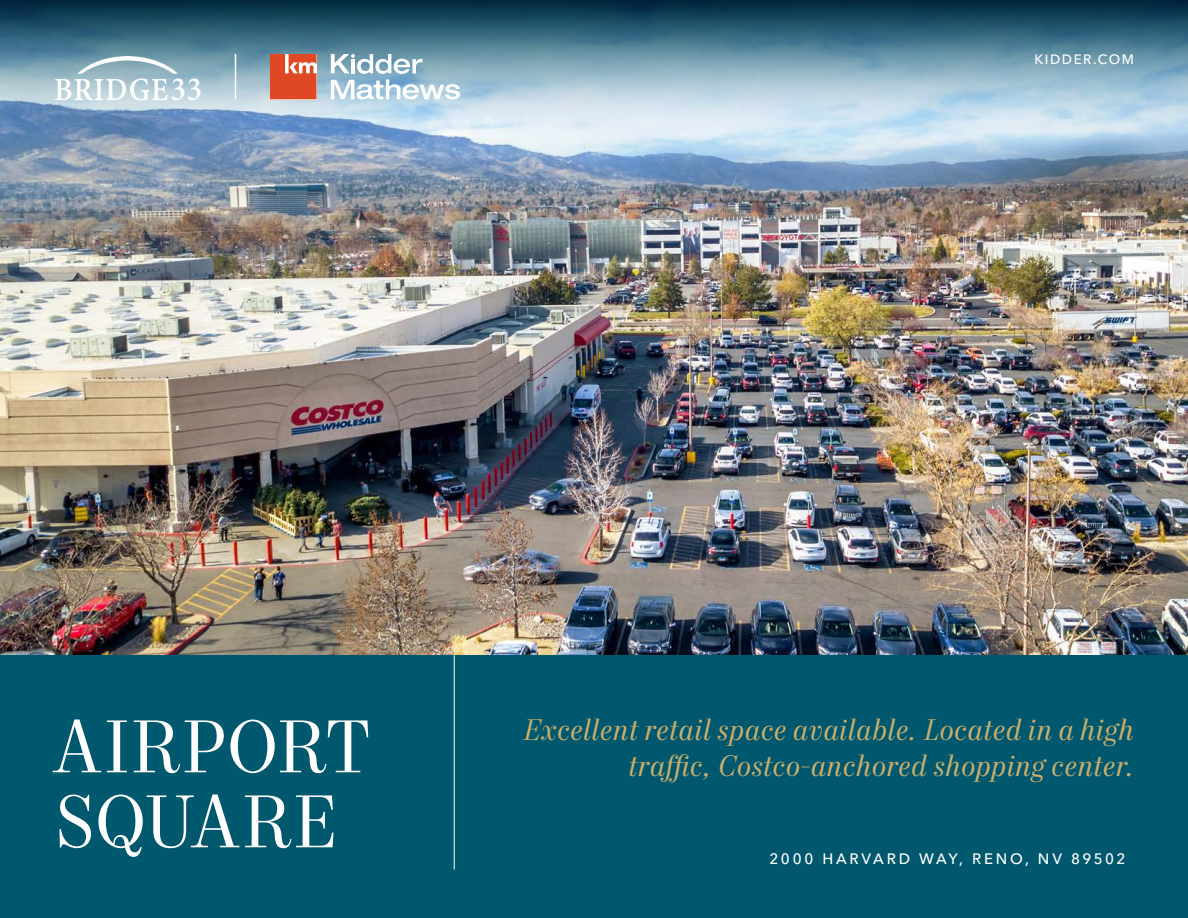
<style>
.page{position:relative;width:1188px;height:918px;background:#fff}
.page>*{position:absolute;margin:0;border:0;box-sizing:border-box;transform-origin:0 0}
.Headline_-_Level_1_-_White_2023{font:75px/75px "Mort Modern 08";letter-spacing:-.01em;color:#fff}
.Callout_Text_-_Italics_-_Gold_2023{font:italic 30px/36px "Mort Modern 08";letter-spacing:.01em;color:#cbae6b;text-align:right}
.Property_Address_-_White_2023{font:500 15px "Avenir Next LT Pro";letter-spacing:.185em;color:#fff}
.KM_URL_-_White_2023{font:500 13.5px "Avenir Next LT Pro";letter-spacing:.11em;color:#fff}
</style>
<div class="page">
<img style="left:0;top:190px;width:1188px;height:465px">
<div style="left:0;top:655px;width:1188px;height:263px;background:#00586f"></div>
<svg style="left:0;top:0;width:1188px;height:190px;background:#7899af"></svg>
<hr style="left:454px;top:655px;width:1px;height:215px;background:#fff">
<svg style="left:331px;top:54px;width:129px;height:45px"></svg>
<svg style="left:270px;top:54px;width:47px;height:45px;background:#e35e40"></svg>
<img style="left:54px;top:56px;width:148px;height:45px">
<hr style="left:235px;top:54px;width:1px;height:45px;background:#fff">
<p class="KM_URL_-_White_2023" style="left:1034px;top:51px;width:101px">KIDDER.COM</p>
<p class="Headline_-_Level_1_-_White_2023" style="left:54px;top:713px;width:319px">AIRPORT<br>SQUARE</p>
<p class="Callout_Text_-_Italics_-_Gold_2023" style="left:522px;top:714px;width:613px">Excellent retail space available. Located in a high traffic, Costco-anchored shopping center.</p>
<p class="Property_Address_-_White_2023" style="left:770px;top:850px;width:357px">2000 HARVARD WAY, RENO, NV 89502</p>
</div>
